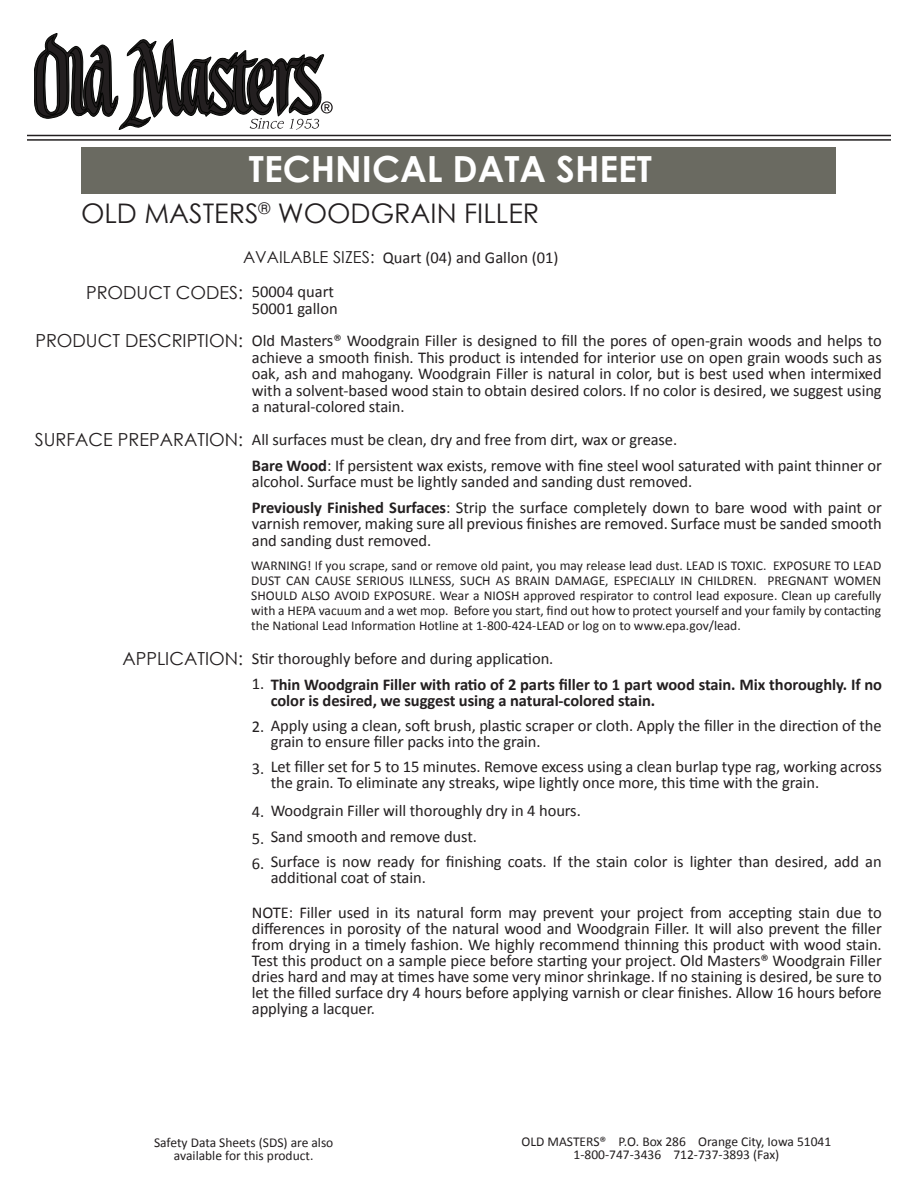
<style>
.page{position:relative;width:918px;height:1188px;background:#fff}
.page>*{position:absolute;margin:0;border:0;box-sizing:border-box;transform-origin:0 0}
.t1{font:700 36px "Century Gothic";color:#fff}
.t2{font:27px "Century Gothic";color:#231f20}
.t3{font:18px "Century Gothic";color:#231f20}
.t4{font:16.5px/16.5px "Calibri";letter-spacing:-.005em;color:#231f20;text-align:justify}
.t5{font:700 16.5px "Calibri";letter-spacing:-.005em;color:#231f20}
.t6{font:13.5px/15px "Calibri";color:#231f20;text-align:justify}
.s1{font-family:"Century Gothic"}
.s2{font-weight:700}
.s3{font-weight:400}
</style>
<div class="page">
<svg style="left:34px;top:34px;width:299px;height:96px"></svg>
<hr style="left:27px;top:135px;width:864px;height:1px;background:#231f20">
<hr style="left:27px;top:139px;width:864px;height:2px;background:#231f20">
<div style="left:82px;top:147px;width:754px;height:47px;background:#6a6a61"></div>
<p class="t1" style="left:249px;top:141px;width:405px">TECHNICAL DATA SHEET</p>
<p class="t2" style="left:81px;top:195px;width:460px">OLD MASTERS<sup>®</sup> WOODGRAIN FILLER</p>
<p class="t4" style="left:243px;top:249px;width:317px"><span class="s1">AVAILABLE SIZES:</span> Quart (04) and Gallon (01)</p>
<p class="t3" style="left:86px;top:280px;width:158px">PRODUCT CODES:</p>
<p class="t4" style="left:252px;top:284px;width:84px">50004 quart</p>
<p class="t4" style="left:252px;top:300px;width:87px">50001 gallon</p>
<p class="t4" style="left:252px;top:332px;width:632px">Old Masters® Woodgrain Filler is designed to fill the pores of open-grain woods and helps to achieve a smooth finish. This product is intended for interior use on open grain woods such as oak, ash and mahogany. Woodgrain Filler is natural in color, but is best used when intermixed with a solvent-based wood stain to obtain desired colors. If no color is desired, we suggest using a natural-colored stain.</p>
<p class="t3" style="left:35px;top:427px;width:210px">SURFACE PREPARATION:</p>
<p class="t4" style="left:252px;top:431px;width:427px">All surfaces must be clean, dry and free from dirt, wax or grease.</p>
<p class="t4" style="left:252px;top:457px;width:632px"><span class="s2">Bare Wood</span>: If persistent wax exists, remove with fine steel wool saturated with paint thinner or alcohol. Surface must be lightly sanded and sanding dust removed.</p>
<p class="t4" style="left:252px;top:499px;width:631px"><span class="s2">Previously Finished Surfaces</span>: Strip the surface completely down to bare wood with paint or varnish remover, making sure all previous finishes are removed. Surface must be sanded smooth and sanding dust removed.</p>
<p class="t6" style="left:251px;top:558px;width:632px">WARNING! If you scrape, sand or remove old paint, you may release lead dust. LEAD IS TOXIC. EXPOSURE TO LEAD DUST CAN CAUSE SERIOUS ILLNESS, SUCH AS BRAIN DAMAGE, ESPECIALLY IN CHILDREN. PREGNANT WOMEN SHOULD ALSO AVOID EXPOSURE. Wear a NIOSH approved respirator to control lead exposure. Clean up carefully with a HEPA vacuum and a wet mop. Before you start, find out how to protect yourself and your family by contacting the National Lead Information Hotline at 1-800-424-LEAD or log on to www.epa.gov/lead.</p>
<p class="t3" style="left:122px;top:646px;width:122px">APPLICATION:</p>
<p class="t4" style="left:252px;top:650px;width:303px">Stir thoroughly before and during application.</p>
<p class="t5" style="left:252px;top:674px;width:632px"><span class="s3">1.</span> Thin Woodgrain Filler with ratio of 2 parts filler to 1 part wood stain. Mix thoroughly. If no</p>
<p class="t4" style="left:252px;top:717px;width:631px">2. Apply using a clean, soft brush, plastic scraper or cloth. Apply the filler in the direction of the</p>
<p class="t4" style="left:252px;top:758px;width:631px">3. Let filler set for 5 to 15 minutes. Remove excess using a clean burlap type rag, working across</p>
<p class="t4" style="left:252px;top:803px;width:330px">4. Woodgrain Filler will thoroughly dry in 4 hours.</p>
<p class="t4" style="left:252px;top:830px;width:14px">5.</p>
<p class="t4" style="left:252px;top:855px;width:14px">6.</p>
<p class="t4" style="left:252px;top:904px;width:631px">NOTE: Filler used in its natural form may prevent your project from accepting stain due to differences in porosity of the natural wood and Woodgrain Filler. It will also prevent the filler from drying in a timely fashion. We highly recommend thinning this product with wood stain.<br>Test this product on a sample piece before starting your project. Old Masters® Woodgrain Filler dries hard and may at times have some very minor shrinkage. If no staining is desired, be sure to let the filled surface dry 4 hours before applying varnish or clear finishes. Allow 16 hours before applying a lacquer.</p>
<p class="t3" style="left:35px;top:328px;width:209px">PRODUCT DESCRIPTION:</p>
<p class="t5" style="left:271px;top:690px;width:386px">color is desired, we suggest using a natural-colored stain.</p>
<p class="t4" style="left:271px;top:733px;width:271px">grain to ensure filler packs into the grain.</p>
<p class="t4" style="left:271px;top:775px;width:550px">the grain. To eliminate any streaks, wipe lightly once more, this time with the grain.</p>
<p class="t4" style="left:271px;top:828px;width:208px">Sand smooth and remove dust.</p>
<p class="t4" style="left:271px;top:853px;width:612px">Surface is now ready for finishing coats. If the stain color is lighter than desired, add an additional coat of stain.</p>
<p class="t6" style="left:154px;top:1135px;width:181px">Safety Data Sheets (SDS) are also</p>
<p class="t6" style="left:174px;top:1148px;width:141px">available for this product.</p>
<p class="t6" style="left:522px;top:1134px;width:311px">OLD MASTERS® P.O. Box 286 Orange City, Iowa 51041</p>
<p class="t6" style="left:574px;top:1147px;width:207px">1-800-747-3436 712-737-3893 (Fax)</p>
</div>
